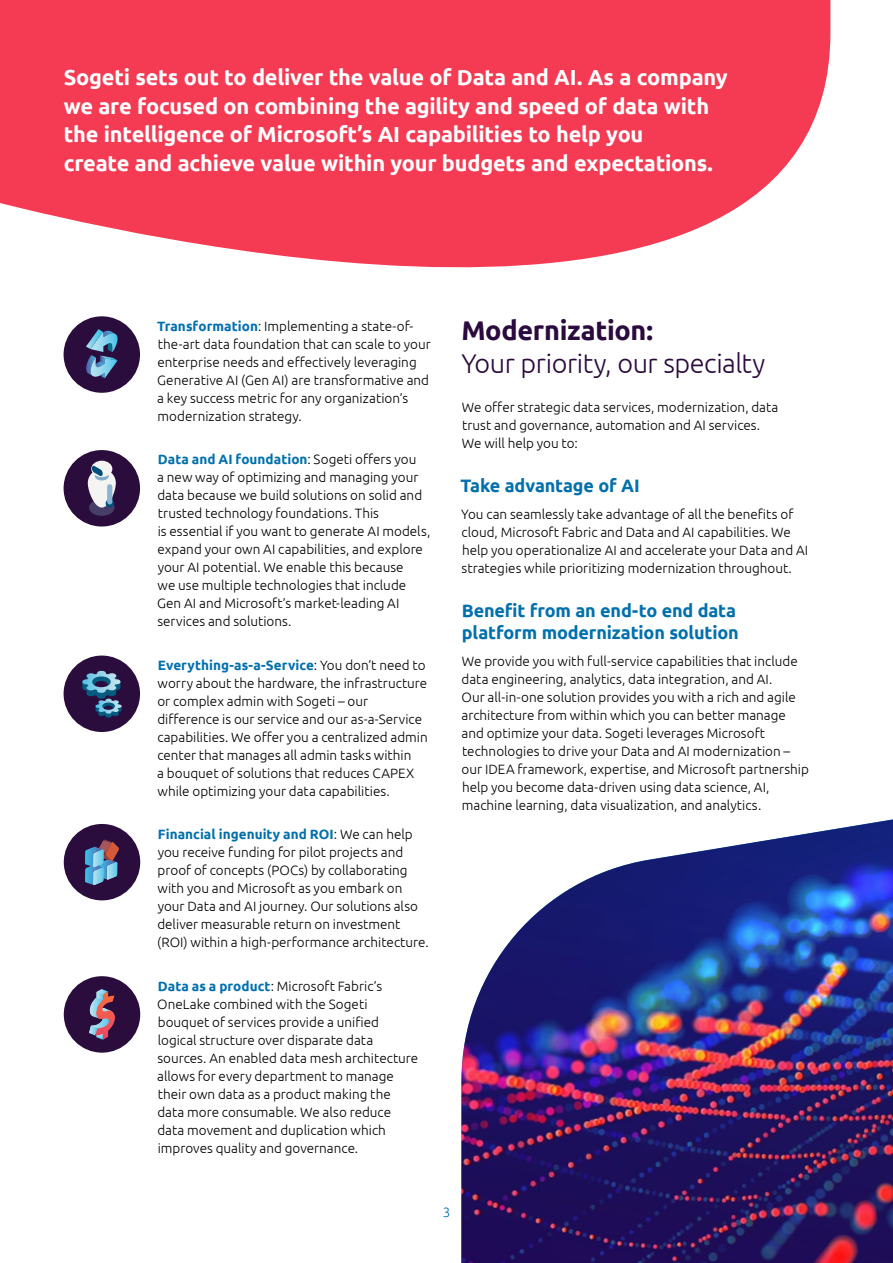
<style>
.page{position:relative;width:893px;height:1263px;background:#fff}
.page>*{position:absolute;margin:0;border:0;box-sizing:border-box;transform-origin:0 0}
.cbe-title_k{font:300 27px/33px "Ubuntu";letter-spacing:-.015em;color:#2b0a3d}
.head1{font:700 21.75px/28.5px "Ubuntu";letter-spacing:-.01em;color:#fff}
.head1-2{font:700 18px/22.5px "Ubuntu";letter-spacing:-.01em;color:#0070ad}
.text{font:300 13.5px/18px "Ubuntu";color:#000}
.t1{font:300 13.5px "Ubuntu";color:#0070ad}
.s1{font-weight:700;color:#0070ad}
.s2{font-weight:700}
</style>
<div class="page">
<svg style="left:0;top:0;width:830px;height:393px;fill:#f53b53"></svg>
<div style="left:64px;top:316px;width:76px;height:77px;background:#2a0d3c;border-radius:50%"></div>
<svg style="left:86px;top:329px;width:32px;height:49px"></svg>
<div style="left:64px;top:450px;width:76px;height:76px;background:#2a0d3c;border-radius:50%"></div>
<svg style="left:89px;top:499px;width:26px;height:17px"></svg>
<svg style="left:88px;top:469px;width:28px;height:38px"></svg>
<svg style="left:106px;top:499px;width:8px;height:8px"></svg>
<div style="left:95px;top:471px;width:14px;height:9px;background:#84acca;border-radius:50%"></div>
<div style="left:107px;top:484px;width:5px;height:20px;background:#8ab4d5;border-radius:3px"></div>
<div style="left:91px;top:461px;width:21px;height:16px;background:#f4f4f2;border-radius:50%"></div>
<svg style="left:92px;top:465px;width:11px;height:12px"></svg>
<div style="left:64px;top:655px;width:76px;height:77px;background:#2a0d3c;border-radius:50%"></div>
<svg style="left:82px;top:671px;width:40px;height:47px"></svg>
<div style="left:64px;top:976px;width:76px;height:77px;background:#2a0d3c;border-radius:50%"></div>
<svg style="left:89px;top:989px;width:26px;height:51px"></svg>
<div style="left:64px;top:824px;width:76px;height:76px;background:#2a0d3c;border-radius:50%"></div>
<svg style="left:85px;top:839px;width:34px;height:46px"></svg>
<img style="left:461px;top:819px;width:432px;height:444px">
<p class="head1" style="left:64px;top:63px;width:665px">Sogeti sets out to deliver the value of Data and AI. As a company we are focused on combining the agility and speed of data with the intelligence of Microsoft’s AI capabilities to help you<br>create and achieve value within your budgets and expectations.</p>
<p class="text" style="left:157px;top:316px;width:275px"><span class="s1">Transformation</span>: Implementing a state-of&shy;the-art data foundation that can scale to your enterprise needs and effectively leveraging Generative AI (Gen AI) are transformative and a key success metric for any organization’s modernization strategy.</p>
<p class="text" style="left:157px;top:450px;width:275px"><span class="s1">Data and AI foundation</span>: Sogeti offers you<br>a new way of optimizing and managing your data because we build solutions on solid and trusted technology foundations. This<br>is essential if you want to generate AI models, expand your own AI capabilities, and explore your AI potential. We enable this because<br>we use multiple technologies that include Gen AI and Microsoft’s market-leading AI services and solutions.</p>
<p class="text" style="left:157px;top:655px;width:272px"><span class="s1">Everything-as-a-Service</span>: You don’t need to worry about the hardware, the infrastructure or complex admin with Sogeti – our difference is our service and our as-a-Service capabilities. We offer you a centralized admin center that manages all admin tasks within<br>a bouquet of solutions that reduces CAPEX while optimizing your data capabilities.</p>
<p class="text" style="left:157px;top:825px;width:273px"><span class="s1">Financial ingenuity and ROI</span>: We can help you receive funding for pilot projects and proof of concepts (POCs) by collaborating with you and Microsoft as you embark on your Data and AI journey. Our solutions also deliver measurable return on investment (ROI) within a high-performance architecture.</p>
<p class="text" style="left:157px;top:976px;width:263px"><span class="s1">Data as a product</span>: Microsoft Fabric’s OneLake combined with the Sogeti bouquet of services provide a unified logical structure over disparate data sources. An enabled data mesh architecture allows for every department to manage their own data as a product making the data more consumable. We also reduce data movement and duplication which improves quality and governance.</p>
<p class="cbe-title_k" style="left:461px;top:313px;width:305px"><span class="s2">Modernization:<br></span>Your priority, our specialty</p>
<p class="text" style="left:462px;top:398px;width:318px">We offer strategic data services, modernization, data trust and governance, automation and AI services.<br>We will help you to:</p>
<p class="head1-2" style="left:461px;top:474px;width:181px">Take advantage of AI</p>
<p class="text" style="left:461px;top:505px;width:349px">You can seamlessly take advantage of all the benefits of cloud, Microsoft Fabric and Data and AI capabilities. We help you operationalize AI and accelerate your Data and AI strategies while prioritizing modernization throughout.</p>
<p class="head1-2" style="left:462px;top:599px;width:278px">Benefit from an end-to end data platform modernization solution</p>
<p class="text" style="left:461px;top:652px;width:349px">We provide you with full-service capabilities that include data engineering, analytics, data integration, and AI.<br>Our all-in-one solution provides you with a rich and agile architecture from within which you can better manage and optimize your data. Sogeti leverages Microsoft technologies to drive your Data and AI modernization – our IDEA framework, expertise, and Microsoft partnership help you become data-driven using data science, AI, machine learning, data visualization, and analytics.</p>
<p class="t1" style="left:443px;top:1204px;width:9px">3</p>
</div>
